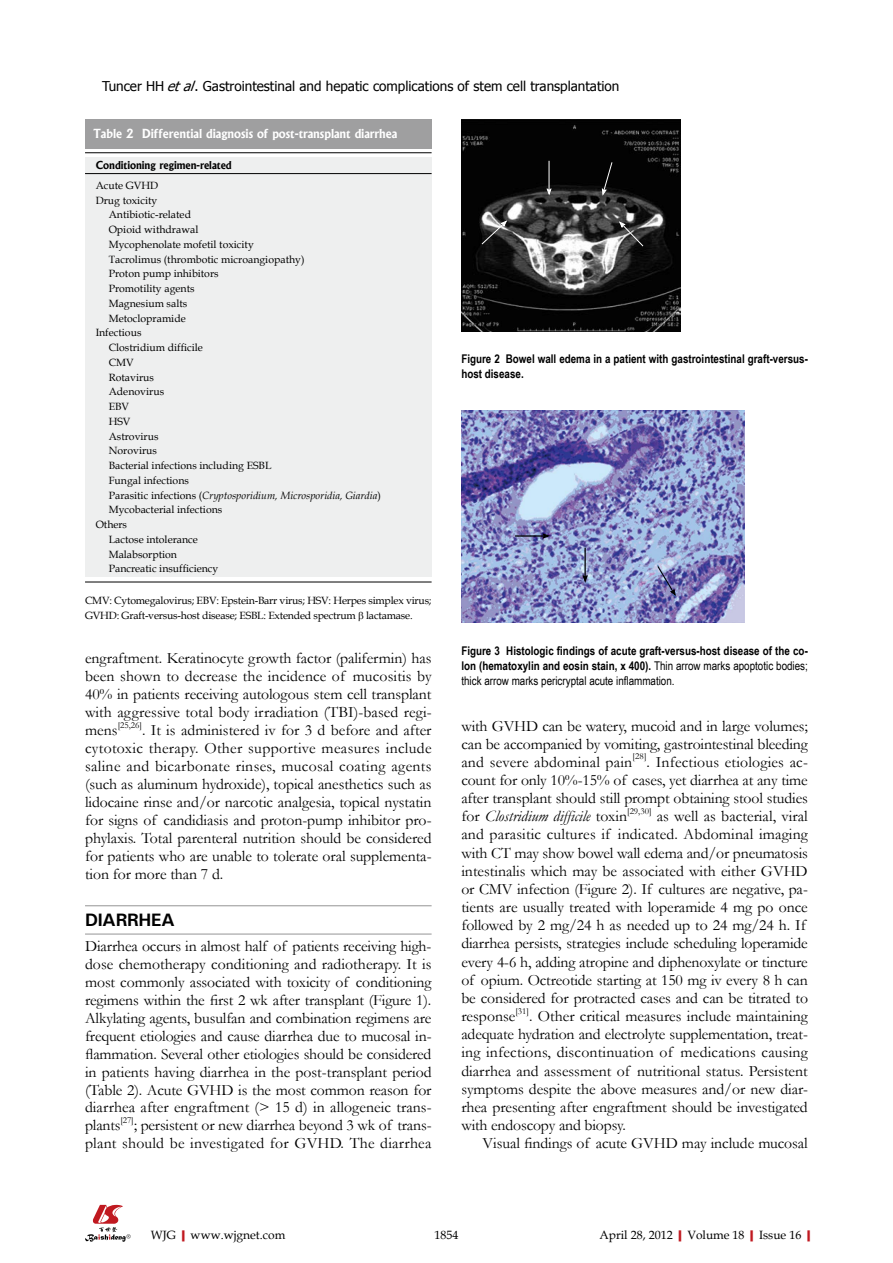
<style>
.page{position:relative;width:893px;height:1263px;background:#fff}
.page>*{position:absolute;margin:0;border:0;box-sizing:border-box;transform-origin:0 0}
.t1{font:700 18px "Univers";letter-spacing:-.01em;color:#000}
.t2{font:15.75px/18px "Garamond";letter-spacing:-.005em;color:#000;text-align:justify}
.t3{font:13.5px "Tahoma";color:#000}
.t4{font:700 12px/15px "Arial Narrow";color:#000}
.t5{font:12px "Book Antiqua";color:#000}
.t6{font:700 12px "Albertus";color:#fff}
.t7{font:10.5px "Book Antiqua";color:#000}
.t8{font:10.5px/15px "Book Antiqua";letter-spacing:-.02em;color:#000}
.t9{font:italic 10.5px "Book Antiqua";color:#000}
.t10{font:700 10.5px "Albertus";color:#000}
.t11{font:9.15px "Garamond";color:#000}
.s1{font-style:italic}
.s2{font-style:normal}
.s3{font-weight:400}
.s4{font-weight:700;color:#c01920}
</style>
<div class="page">
<svg style="left:85px;top:1205px;width:46px;height:37px"></svg>
<div style="left:85px;top:119px;width:347px;height:29px;background:#9f9fa0"></div>
<div style="left:85px;top:157px;width:347px;height:420px;background:#eeefef"></div>
<hr style="left:85px;top:152px;width:347px;height:1px;background:#000">
<hr style="left:85px;top:173px;width:347px;height:1px;background:#000">
<hr style="left:85px;top:582px;width:347px;height:1px;background:#000">
<img style="left:461px;top:119px;width:219px;height:212px">
<svg style="left:481px;top:221px;width:26px;height:24px"></svg>
<svg style="left:619px;top:222px;width:25px;height:25px"></svg>
<svg style="left:547px;top:189px;width:4px;height:6px"></svg>
<hr style="left:549px;top:161px;width:1px;height:30px;background:#fff">
<svg style="left:602px;top:162px;width:10px;height:33px"></svg>
<img style="left:461px;top:410px;width:284px;height:213px">
<svg style="left:542px;top:532px;width:8px;height:8px"></svg>
<hr style="left:515px;top:535px;width:30px;height:2px;background:#000">
<svg style="left:581px;top:575px;width:8px;height:8px"></svg>
<hr style="left:584px;top:548px;width:2px;height:30px;background:#000">
<hr style="left:85px;top:905px;width:347px;height:1px;background:#949495">
<hr style="left:85px;top:934px;width:347px;height:1px;background:#949495">
<svg style="left:657px;top:566px;width:19px;height:29px"></svg>
<p class="t3" style="left:102px;top:77px;width:519px">Tuncer HH <span class="s1">etal</span>. Gastrointestinal and hepatic complications of stem cell transplantation</p>
<p class="t6" style="left:94px;top:126px;width:305px">Table 2 Differential diagnosis of post-transplant diarrhea</p>
<p class="t10" style="left:96px;top:159px;width:138px">Conditioning regimen-related</p>
<p class="t7" style="left:96px;top:178px;width:64px">Acute GVHD</p>
<p class="t7" style="left:96px;top:193px;width:63px">Drug toxicity</p>
<p class="t7" style="left:109px;top:207px;width:84px">Antibiotic-related</p>
<p class="t7" style="left:109px;top:222px;width:91px">Opioid withdrawal</p>
<p class="t7" style="left:109px;top:237px;width:147px">Mycophenolate mofetil toxicity</p>
<p class="t7" style="left:109px;top:252px;width:197px">Tacrolimus (thrombotic microangiopathy)</p>
<p class="t7" style="left:109px;top:266px;width:111px">Proton pump inhibitors</p>
<p class="t7" style="left:109px;top:281px;width:87px">Promotility agents</p>
<p class="t7" style="left:109px;top:296px;width:80px">Magnesium salts</p>
<p class="t7" style="left:109px;top:311px;width:79px">Metoclopramide</p>
<p class="t7" style="left:96px;top:325px;width:47px">Infectious</p>
<p class="t7" style="left:109px;top:340px;width:96px">Clostridium difficile</p>
<p class="t7" style="left:109px;top:355px;width:26px">CMV</p>
<p class="t7" style="left:109px;top:370px;width:47px">Rotavirus</p>
<p class="t7" style="left:109px;top:384px;width:57px">Adenovirus</p>
<p class="t7" style="left:109px;top:399px;width:22px">EBV</p>
<p class="t7" style="left:109px;top:414px;width:23px">HSV</p>
<p class="t7" style="left:109px;top:429px;width:51px">Astrovirus</p>
<p class="t7" style="left:109px;top:443px;width:50px">Norovirus</p>
<p class="t7" style="left:109px;top:458px;width:164px">Bacterial infections including ESBL</p>
<p class="t7" style="left:109px;top:473px;width:82px">Fungal infections</p>
<p class="t9" style="left:109px;top:488px;width:274px"><span class="s2">Parasitic infections (</span>Cryptosporidium, Microsporidia, Giardia<span class="s2">)</span></p>
<p class="t7" style="left:109px;top:503px;width:115px">Mycobacterial infections</p>
<p class="t7" style="left:96px;top:517px;width:33px">Others</p>
<p class="t7" style="left:109px;top:532px;width:91px">Lactose intolerance</p>
<p class="t7" style="left:109px;top:547px;width:70px">Malabsorption</p>
<p class="t7" style="left:109px;top:562px;width:111px">Pancreatic insufficiency</p>
<p class="t8" style="left:85px;top:593px;width:348px">CMV: Cytomegalovirus; EBV: Epstein-Barr virus; HSV: Herpes simplex virus;<br>GVHD: Graft-versus-host disease; ESBL: Extended spectrum lactamase.</p>
<p class="t2" style="left:85px;top:649px;width:348px">engraftment. Keratinocyte growth factor (palifermin) has been shown to decrease the incidence of mucositis by 40% in patients receiving autologous stem cell transplant with aggressive total body irradiation (TBI)-based regi&shy;mens</p>
<p class="t11" style="left:118px;top:718px;width:26px">[25,26]</p>
<p class="t2" style="left:85px;top:721px;width:348px;text-indent:57px">. It is administered iv for 3 d before and after cytotoxic therapy. Other supportive measures include saline and bicarbonate rinses, mucosal coating agents (such as aluminum hydroxide), topical anesthetics such as lidocaine rinse and/or narcotic analgesia, topical nystatin for signs of candidiasis and proton-pump inhibitor pro&shy;phylaxis. Total parenteral nutrition should be considered for patients who are unable to tolerate oral supplementa&shy;tion for more than 7 d.</p>
<p class="t1" style="left:85px;top:909px;width:91px">DIARRHEA</p>
<p class="t2" style="left:85px;top:937px;width:348px">Diarrhea occurs in almost half of patients receiving high&shy;dose chemotherapy conditioning and radiotherapy. It is most commonly associated with toxicity of conditioning regimens within the first 2 wk after transplant (Figure 1).<br>Alkylating agents, busulfan and combination regimens are frequent etiologies and cause diarrhea due to mucosal in&shy;flammation. Several other etiologies should be considered in patients having diarrhea in the post-transplant period (Table 2). Acute GVHD is the most common reason for diarrhea after engraftment (&gt; 15 d) in allogeneic trans&shy;plants</p>
<p class="t11" style="left:120px;top:1114px;width:15px">[27]</p>
<p class="t2" style="left:85px;top:1116px;width:348px;text-align:right">; persistent or new diarrhea beyond 3 wk of trans-<br>plant should be investigated for GVHD. The diarrhea</p>
<p class="t4" style="left:461px;top:351px;width:348px">Figure 2 Bowel wall edema in a patient with gastrointestinal graft-versus&shy;host disease.</p>
<p class="t4" style="left:461px;top:642px;width:348px;text-align:justify">Figure 3 Histologic findings of acute graft-versus-host disease of the co&shy;lon (hematoxylin and eosin stain, x 400). <span class="s3">Thin arrow marks apoptotic bodies; thick arrow marks pericryptal acute inflammation.</span></p>
<p class="t2" style="left:461px;top:716px;width:348px">with GVHD can be watery, mucoid and in large volumes; can be accompanied by vomiting, gastrointestinal bleeding and severe abdominal pain</p>
<p class="t11" style="left:632px;top:750px;width:15px">[28]</p>
<p class="t2" style="left:461px;top:752px;width:348px;text-indent:185px">. Infectious etiologies ac&shy;count for only 10%-15% of cases, yet diarrhea at any time after transplant should still prompt obtaining stool studies for <span class="s1">Clostridium difficile</span> toxin</p>
<p class="t11" style="left:627px;top:805px;width:26px">[29,30]</p>
<p class="t2" style="left:461px;top:807px;width:348px;text-align:left;text-indent:195px">as well as bacterial, viral and parasitic cultures if indicated. Abdominal imaging with CT may show bowel wall edema and/or pneumatosis intestinalis which may be associated with either GVHD or CMV infection (Figure 2). If cultures are negative, pa&shy;tients are usually treated with loperamide 4 mg po once followed by 2 mg/24 h as needed up to 24 mg/24 h. If diarrhea persists, strategies include scheduling loperamide every 4-6 h, adding atropine and diphenoxylate or tincture of opium. Octreotide starting at 150 mg iv every 8 h can be considered for protracted cases and can be titrated to response</p>
<p class="t11" style="left:515px;top:1004px;width:15px">[31]</p>
<p class="t2" style="left:461px;top:1007px;width:348px;text-indent:68px">. Other critical measures include maintaining adequate hydration and electrolyte supplementation, treat&shy;ing infections, discontinuation of medications causing diarrhea and assessment of nutritional status. Persistent symptoms despite the above measures and/or new diar&shy;rhea presenting after engraftment should be investigated with endoscopy and biopsy.</p>
<p class="t2" style="left:483px;top:1134px;width:327px">Visual findings of acute GVHD may include mucosal</p>
<p class="t5" style="left:151px;top:1226px;width:136px">WJG<span class="s4">|</span>www.wjgnet.com</p>
<p class="t5" style="left:434px;top:1226px;width:25px">1854</p>
<p class="t5" style="left:599px;top:1226px;width:218px">April 28, 2012<span class="s4">|</span>Volume 18<span class="s4">|</span>Issue 16<span class="s4">|</span></p>
</div>
